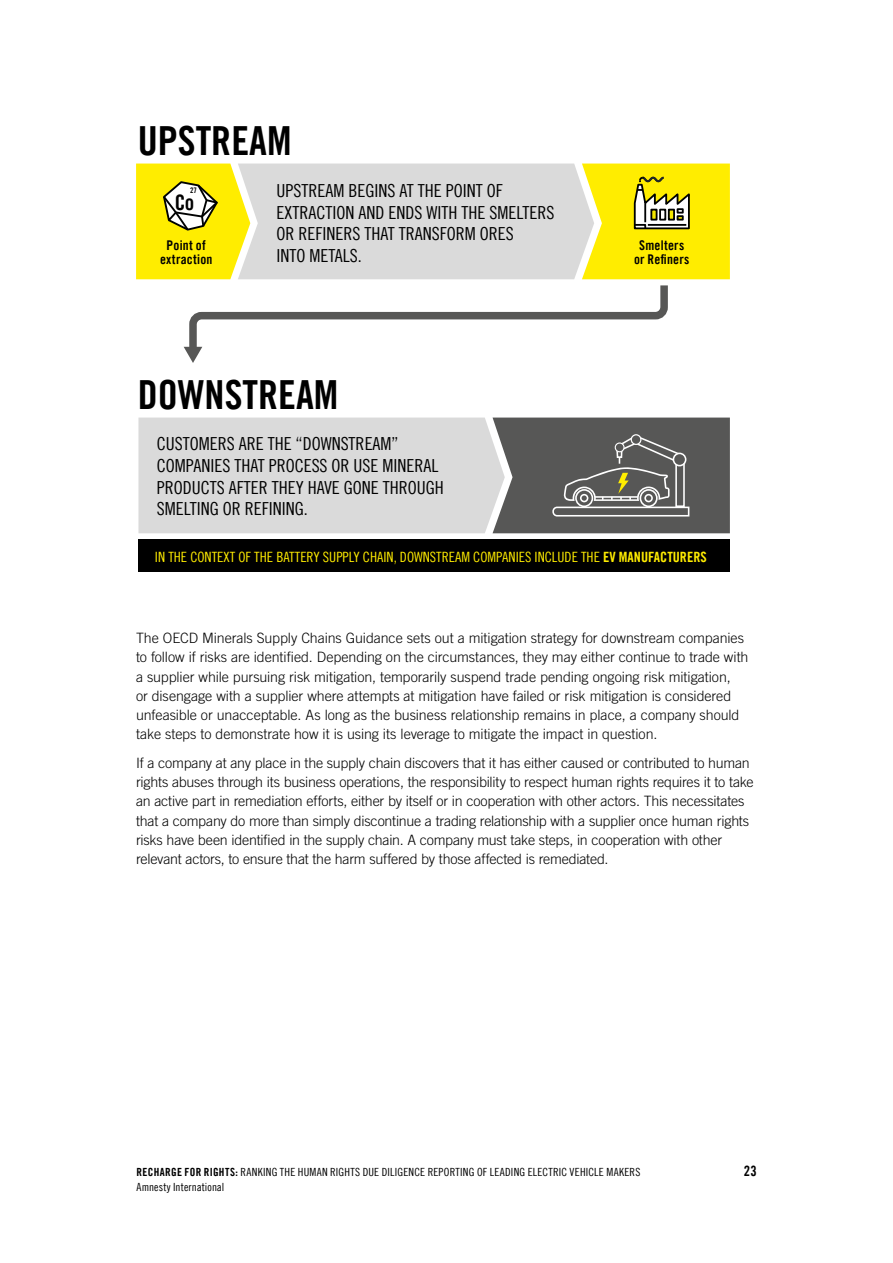
<style>
.page{position:relative;width:893px;height:1263px;background:#fff}
.page>*{position:absolute;margin:0;border:0;box-sizing:border-box;transform-origin:0 0}
.t1{font:40.2px "Amnesty Trade Gothic Bd Cn 20";color:#000}
.t2{font:21.3px "Amnesty Trade Gothic Bd Cn 20";color:#000}
.t3{font:18px/21.6px "Amnesty Trade Gothic Cn 18";color:#000}
.body_text{font:300 14.25px/19.2px "Amnesty Trade Gothic";letter-spacing:-.01em;color:#000}
.t4{font:14.25px "Amnesty Trade Gothic Cn 18";color:#ffed00}
.t5{font:14.25px "Amnesty Trade Gothic Bd Cn 20";color:#000}
.t6{font:13.35px/13.5px "Amnesty Trade Gothic Bd Cn 20";letter-spacing:.02em;color:#000;text-align:center}
.t7{font:11.25px "Amnesty Trade Gothic Cn 18";letter-spacing:.02em;color:#000}
.t8{font:7.65px "Amnesty Trade Gothic Bd Cn 20";color:#000}
.s1{font-family:"Amnesty Trade Gothic Bd Cn 20"}
</style>
<div class="page">
<div style="left:138px;top:540px;width:592px;height:32px;background:#000"></div>
<svg style="left:138px;top:418px;width:592px;height:115px;background:#acacab"></svg>
<svg style="left:136px;top:164px;width:594px;height:199px"></svg>
<p class="t1" style="left:138px;top:116px;width:155px">UPSTREAM</p>
<p class="t3" style="left:277px;top:180px;width:279px">UPSTREAM BEGINS AT THE POINT OF<br>EXTRACTION AND ENDS WITH THE SMELTERS<br>OR REFINERS THAT TRANSFORM ORES<br>INTO METALS.</p>
<p class="t8" style="left:190px;top:185px;width:8px">27</p>
<p class="t2" style="left:175px;top:189px;width:21px">Co</p>
<p class="t6" style="left:160px;top:239px;width:54px">Point of extraction</p>
<p class="t6" style="left:634px;top:239px;width:57px">Smelters or Refiners</p>
<p class="t1" style="left:138px;top:370px;width:202px">DOWNSTREAM</p>
<p class="t3" style="left:157px;top:433px;width:289px">CUSTOMERS ARE THE “DOWNSTREAM”<br>COMPANIES THAT PROCESS OR USE MINERAL<br>PRODUCTS AFTER THEY HAVE GONE THROUGH<br>SMELTING OR REFINING.</p>
<p class="t4" style="left:155px;top:549px;width:553px">IN THE CONTEXT OF THE BATTERY SUPPLY CHAIN, DOWNSTREAM COMPANIES INCLUDE THE <span class="s1">EV MANUFACTURERS</span></p>
<p class="body_text" style="left:136px;top:628px;width:614px">The OECD Minerals Supply Chains Guidance sets out a mitigation strategy for downstream companies to follow if risks are identified. Depending on the circumstances, they may either continue to trade with a supplier while pursuing risk mitigation, temporarily suspend trade pending ongoing risk mitigation,<br>or disengage with a supplier where attempts at mitigation have failed or risk mitigation is considered unfeasible or unacceptable. As long as the business relationship remains in place, a company should take steps to demonstrate how it is using its leverage to mitigate the impact in question.</p>
<p class="body_text" style="left:136px;top:753px;width:619px">If a company at any place in the supply chain discovers that it has either caused or contributed to human rights abuses through its business operations, the responsibility to respect human rights requires it to take an active part in remediation efforts, either by itself or in cooperation with other actors. This necessitates that a company do more than simply discontinue a trading relationship with a supplier once human rights risks have been identified in the supply chain. A company must take steps, in cooperation with other relevant actors, to ensure that the harm suffered by those affected is remediated.</p>
<p class="t7" style="left:136px;top:1165px;width:505px"><span class="s1">RECHARGE FOR RIGHTS:</span> RANKING THE HUMAN RIGHTS DUE DILIGENCE REPORTING OF LEADING ELECTRIC VEHICLE MAKERS</p>
<p class="t5" style="left:744px;top:1162px;width:14px">23</p>
<p class="t7" style="left:136px;top:1180px;width:89px">Amnesty International</p>
</div>
